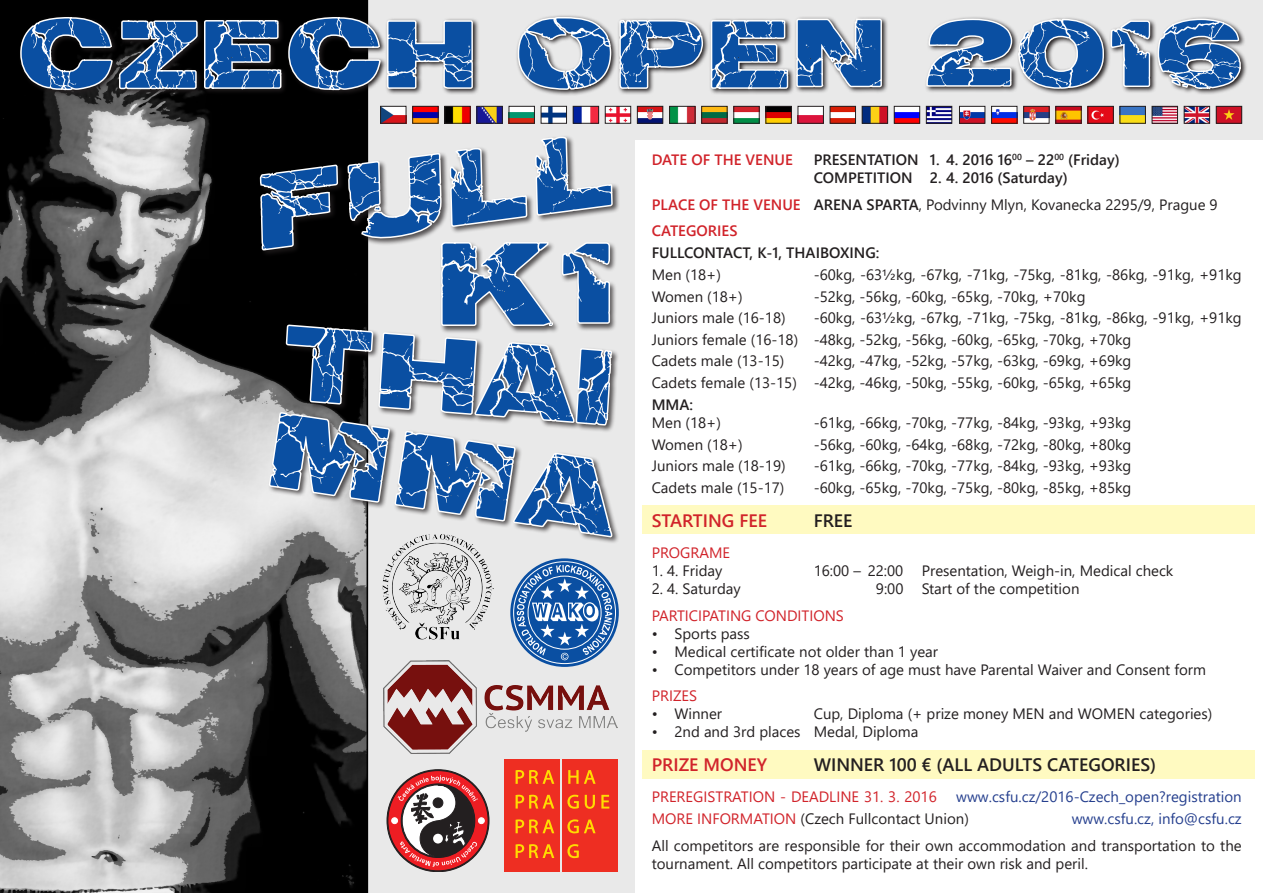
<style>
.page{position:relative;width:1263px;height:893px;background:#fff}
.page>*{position:absolute;margin:0;border:0;box-sizing:border-box;transform-origin:0 0}
.t1{font:87px "electrical";color:#0a4fa2}
.t2{font:78px "electrical";color:#0a4fa2}
.t3{font:70.5px "electrical";letter-spacing:.11em;color:#0a4fa2}
.t4{font:600 18px "Segoe UI";color:#231f20}
.t5{font:600 18px "Segoe UI";color:#d1232a}
.t6{font:15px/18px "Segoe UI";color:#231f20}
.t7{font:600 15px "Segoe UI";color:#231f20}
.t8{font:15px "Segoe UI";color:#d1232a}
.t9{font:15px "Segoe UI";color:#253f8e}
.t10{font:600 15px "Segoe UI";color:#d1232a}
.s1{font-weight:600;color:#d1232a}
.s2{font-weight:600}
.s3{color:#d1232a}
</style>
<div class="page">
<div style="left:363px;top:0;width:900px;height:893px;background:#e9e9e9"></div>
<svg style="left:0;top:0;width:368px;height:893px;background:#747474"></svg>
<div style="left:505px;top:759px;width:55px;height:113px;background:#ee2e22"></div>
<div style="left:562px;top:759px;width:55px;height:113px;background:#ee2e22"></div>
<svg style="left:516px;top:770px;width:38px;height:14px"></svg>
<svg style="left:568px;top:770px;width:28px;height:14px"></svg>
<svg style="left:516px;top:795px;width:38px;height:13px"></svg>
<svg style="left:567px;top:795px;width:12px;height:14px"></svg>
<svg style="left:585px;top:795px;width:10px;height:14px"></svg>
<svg style="left:601px;top:795px;width:8px;height:13px"></svg>
<svg style="left:516px;top:819px;width:38px;height:14px"></svg>
<svg style="left:567px;top:819px;width:29px;height:14px"></svg>
<svg style="left:516px;top:844px;width:38px;height:14px"></svg>
<svg style="left:567px;top:844px;width:12px;height:14px"></svg>
<div style="left:636px;top:140px;width:627px;height:753px;background:#fff"></div>
<div style="left:642px;top:506px;width:612px;height:28px;background:#fffac1"></div>
<svg style="left:18px;top:14px;width:1229px;height:83px"></svg>
<svg style="left:19px;top:15px;width:455px;height:77px"></svg>
<svg style="left:516px;top:15px;width:367px;height:76px"></svg>
<svg style="left:925px;top:17px;width:317px;height:76px"></svg>
<img style="left:382px;top:108px;width:22px;height:13px">
<div style="left:380px;top:106px;width:26px;height:17px;border:1px solid #231f20"></div>
<img style="left:414px;top:108px;width:22px;height:13px">
<div style="left:412px;top:106px;width:26px;height:17px;border:1px solid #231f20"></div>
<img style="left:447px;top:108px;width:21px;height:13px">
<div style="left:445px;top:106px;width:25px;height:17px;border:1px solid #231f20"></div>
<img style="left:671px;top:108px;width:22px;height:13px">
<div style="left:669px;top:106px;width:26px;height:17px;border:1px solid #231f20"></div>
<img style="left:703px;top:108px;width:22px;height:13px">
<div style="left:701px;top:106px;width:26px;height:17px;border:1px solid #231f20"></div>
<img style="left:735px;top:108px;width:22px;height:13px">
<div style="left:733px;top:106px;width:26px;height:17px;border:1px solid #231f20"></div>
<img style="left:961px;top:108px;width:22px;height:13px">
<div style="left:959px;top:106px;width:26px;height:17px;border:1px solid #231f20"></div>
<img style="left:993px;top:108px;width:22px;height:13px">
<div style="left:991px;top:106px;width:26px;height:17px;border:1px solid #231f20"></div>
<img style="left:1025px;top:108px;width:22px;height:13px">
<div style="left:1023px;top:106px;width:26px;height:17px;border:1px solid #231f20"></div>
<img style="left:479px;top:108px;width:21px;height:13px">
<div style="left:477px;top:106px;width:25px;height:17px;border:1px solid #231f20"></div>
<img style="left:511px;top:108px;width:22px;height:13px">
<div style="left:509px;top:106px;width:26px;height:17px;border:1px solid #231f20"></div>
<img style="left:543px;top:108px;width:22px;height:13px">
<div style="left:541px;top:106px;width:26px;height:17px;border:1px solid #231f20"></div>
<img style="left:575px;top:108px;width:22px;height:13px">
<div style="left:573px;top:106px;width:26px;height:17px;border:1px solid #231f20"></div>
<img style="left:607px;top:108px;width:22px;height:13px">
<div style="left:605px;top:106px;width:26px;height:17px;border:1px solid #231f20"></div>
<img style="left:639px;top:108px;width:22px;height:13px">
<div style="left:637px;top:106px;width:26px;height:17px;border:1px solid #231f20"></div>
<img style="left:768px;top:108px;width:21px;height:13px">
<div style="left:766px;top:106px;width:25px;height:17px;border:1px solid #231f20"></div>
<img style="left:800px;top:108px;width:22px;height:13px">
<div style="left:798px;top:106px;width:26px;height:17px;border:1px solid #231f20"></div>
<img style="left:832px;top:108px;width:22px;height:13px">
<div style="left:830px;top:106px;width:26px;height:17px;border:1px solid #231f20"></div>
<img style="left:864px;top:108px;width:22px;height:13px">
<div style="left:862px;top:106px;width:26px;height:17px;border:1px solid #231f20"></div>
<img style="left:896px;top:108px;width:22px;height:13px">
<div style="left:894px;top:106px;width:26px;height:17px;border:1px solid #231f20"></div>
<img style="left:928px;top:108px;width:22px;height:13px">
<div style="left:926px;top:106px;width:26px;height:17px;border:1px solid #231f20"></div>
<img style="left:1057px;top:108px;width:22px;height:13px">
<div style="left:1055px;top:106px;width:26px;height:17px;border:1px solid #231f20"></div>
<img style="left:1090px;top:108px;width:21px;height:13px">
<div style="left:1088px;top:106px;width:25px;height:17px;border:1px solid #231f20"></div>
<img style="left:1122px;top:108px;width:21px;height:13px">
<div style="left:1120px;top:106px;width:25px;height:17px;border:1px solid #231f20"></div>
<img style="left:1154px;top:108px;width:22px;height:13px">
<div style="left:1152px;top:106px;width:26px;height:17px;border:1px solid #231f20"></div>
<img style="left:1186px;top:108px;width:22px;height:13px">
<div style="left:1184px;top:106px;width:26px;height:17px;border:1px solid #231f20"></div>
<img style="left:1218px;top:108px;width:22px;height:13px">
<div style="left:1216px;top:106px;width:26px;height:17px;border:1px solid #231f20"></div>
<img style="left:384px;top:660px;width:233px;height:94px">
<div style="left:642px;top:750px;width:612px;height:29px;background:#fffac1"></div>
<svg style="left:388px;top:771px;width:100px;height:100px"></svg>
<svg style="left:392px;top:775px;width:92px;height:92px;background:#aa696b"></svg>
<svg style="left:257px;top:127px;width:362px;height:533px"></svg>
<p class="t3" style="left:21px;top:18px;width:1222px">CZECH OPEN 2016</p>
<p class="t2" style="left:252px;top:176px;width:356px;rotate:-8deg">FULL</p>
<p class="t1" style="left:441px;top:239px;width:170px">K1</p>
<p class="t2" style="left:290px;top:321px;width:326px;rotate:5deg">THAI</p>
<p class="t10" style="left:652px;top:148px;width:143px">DATE OF THE VENUE</p>
<p class="t7" style="left:814px;top:148px;width:307px">PRESENTATION 1. 4. 2016 16<sup>00</sup> – 22<sup>00</sup> (Friday)</p>
<p class="t7" style="left:814px;top:166px;width:255px">COMPETITION 2. 4. 2016 (Saturday)</p>
<p class="t6" style="left:652px;top:195px;width:567px"><span class="s1">PLACE OF THE VENUE</span> <span class="s2">ARENA SPARTA</span>, Podvinny Mlyn, Kovanecka 2295/9, Prague 9</p>
<p class="t10" style="left:652px;top:219px;width:87px">CATEGORIES</p>
<p class="t7" style="left:652px;top:241px;width:229px">FULLCONTACT, K-1, THAIBOXING:</p>
<p class="t6" style="left:652px;top:265px;width:71px">Men (18+)</p>
<p class="t6" style="left:814px;top:265px;width:429px">-60kg, -63½kg, -67kg, -71kg, -75kg, -81kg, -86kg, -91kg, +91kg</p>
<p class="t6" style="left:652px;top:287px;width:93px">Women (18+)</p>
<p class="t6" style="left:814px;top:287px;width:273px">-52kg, -56kg, -60kg, -65kg, -70kg, +70kg</p>
<p class="t6" style="left:652px;top:308px;width:135px">Juniors male (16-18)</p>
<p class="t6" style="left:814px;top:308px;width:429px">-60kg, -63½kg, -67kg, -71kg, -75kg, -81kg, -86kg, -91kg, +91kg</p>
<p class="t6" style="left:652px;top:330px;width:481px">Juniors female (16-18) -48kg, -52kg, -56kg, -60kg, -65kg, -70kg, +70kg</p>
<p class="t6" style="left:652px;top:352px;width:134px">Cadets male (13-15)</p>
<p class="t6" style="left:814px;top:352px;width:319px">-42kg, -47kg, -52kg, -57kg, -63kg, -69kg, +69kg</p>
<p class="t6" style="left:652px;top:373px;width:481px">Cadets female (13-15) -42kg, -46kg, -50kg, -55kg, -60kg, -65kg, +65kg</p>
<p class="t7" style="left:652px;top:393px;width:43px">MMA:</p>
<p class="t6" style="left:652px;top:413px;width:71px">Men (18+)</p>
<p class="t6" style="left:814px;top:413px;width:319px">-61kg, -66kg, -70kg, -77kg, -84kg, -93kg, +93kg</p>
<p class="t6" style="left:652px;top:435px;width:93px">Women (18+)</p>
<p class="t6" style="left:814px;top:435px;width:319px">-56kg, -60kg, -64kg, -68kg, -72kg, -80kg, +80kg</p>
<p class="t6" style="left:652px;top:457px;width:135px">Juniors male (18-19)</p>
<p class="t6" style="left:814px;top:457px;width:319px">-61kg, -66kg, -70kg, -77kg, -84kg, -93kg, +93kg</p>
<p class="t6" style="left:652px;top:478px;width:134px">Cadets male (15-17)</p>
<p class="t6" style="left:814px;top:478px;width:319px">-60kg, -65kg, -70kg, -75kg, -80kg, -85kg, +85kg</p>
<p class="t5" style="left:652px;top:506px;width:117px">STARTING FEE</p>
<p class="t4" style="left:814px;top:506px;width:40px">FREE</p>
<p class="t8" style="left:652px;top:541px;width:80px">PROGRAME</p>
<p class="t6" style="left:652px;top:561px;width:72px">1. 4. Friday</p>
<p class="t6" style="left:814px;top:561px;width:361px">16:00 – 22:00 Presentation, Weigh-in, Medical check</p>
<p class="t6" style="left:652px;top:579px;width:91px">2. 4. Saturday</p>
<p class="t6" style="left:876px;top:579px;width:205px">9:00 Start of the competition</p>
<p class="t8" style="left:652px;top:603px;width:194px">PARTICIPATING CONDITIONS</p>
<p class="t6" style="left:652px;top:624px;width:100px">• Sports pass</p>
<p class="t6" style="left:652px;top:642px;width:288px">• Medical certificate not older than 1 year</p>
<p class="t6" style="left:652px;top:660px;width:556px">• Competitors under 18 years of age must have Parental Waiver and Consent form</p>
<p class="t8" style="left:652px;top:684px;width:47px">PRIZES</p>
<p class="t6" style="left:652px;top:704px;width:72px">• Winner</p>
<p class="t6" style="left:814px;top:704px;width:400px">Cup, Diploma (+ prize money MEN and WOMEN categories)</p>
<p class="t6" style="left:652px;top:722px;width:268px">• 2nd and 3rd places Medal, Diploma</p>
<p class="t5" style="left:652px;top:750px;width:117px">PRIZE MONEY</p>
<p class="t4" style="left:814px;top:750px;width:344px">WINNER 100 € (ALL ADULTS CATEGORIES)</p>
<p class="t8" style="left:652px;top:785px;width:287px">PREREGISTRATION - DEADLINE 31. 3. 2016</p>
<p class="t9" style="left:956px;top:785px;width:287px">www.csfu.cz/2016-Czech_open?registration</p>
<p class="t6" style="left:652px;top:810px;width:319px"><span class="s3">MORE INFORMATION</span> (Czech Fullcontact Union)</p>
<p class="t9" style="left:1072px;top:807px;width:171px">www.csfu.cz, info@csfu.cz</p>
<p class="t6" style="left:652px;top:836px;width:591px">All competitors are responsible for their own accommodation and transportation to the tournament. All competitors participate at their own risk and peril.</p>
</div>
